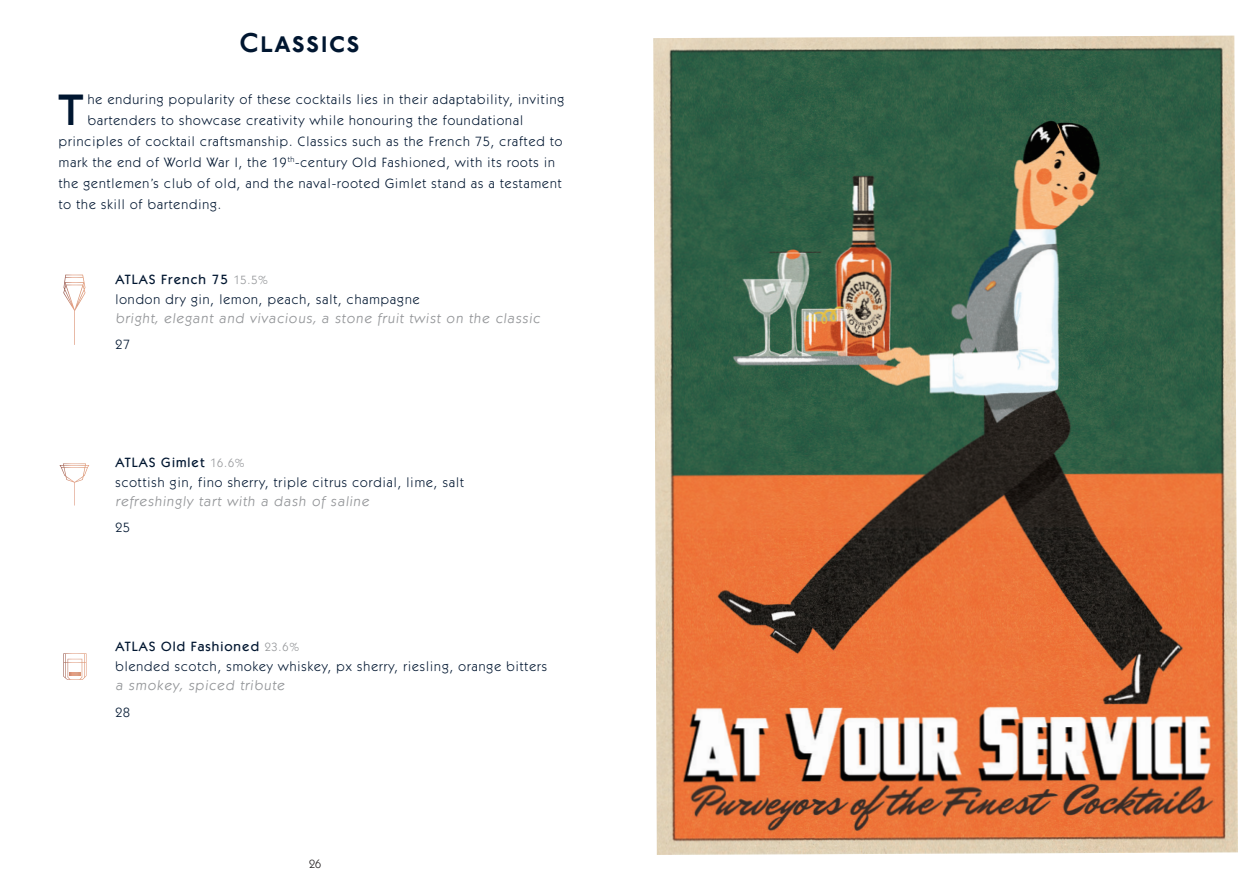
<style>
.page{position:relative;width:1259px;height:893px;background:#fff}
.page>*{position:absolute;margin:0;border:0;box-sizing:border-box;transform-origin:0 0}
.Section_Box_-_Text{font:600 43.5px "P22 Underground";color:#001630}
.t1{font:27px "P22 Underground Dm S";letter-spacing:.05em;color:#001630}
.Section_Box_-_Text-2{font:13.5px "ITC Kabel Std";letter-spacing:.075em;color:#001630}
.F_B_Title__Sentence_Case{font:13.5px "ITC Kabel Std";letter-spacing:.075em;color:#001630}
.F_B_Title__Sentence_Case-2{font:italic 300 13.5px "Koblenz";letter-spacing:.075em;color:#939598}
.F_B_Title__Sentence_Case-3{font:500 13.5px "ITC Kabel Std";letter-spacing:.075em;color:#001630}
.t2{font:12px "ITC Kabel Std";color:#231f20}
.s1{font-weight:400;font-size:12px;color:#939598}
</style>
<div class="page">
<svg style="left:63px;top:653px;width:24px;height:27px"></svg>
<svg style="left:59px;top:463px;width:30px;height:42px"></svg>
<svg style="left:63px;top:275px;width:22px;height:70px"></svg>
<img style="left:653px;top:36px;width:585px;height:819px">
<p class="t1" style="left:239px;top:28px;width:122px">CLASSICS</p>
<p class="Section_Box_-_Text" style="left:57px;top:85px;width:28px">T</p>
<p class="Section_Box_-_Text-2" style="left:88px;top:91px;width:478px">he enduring popularity of these cocktails lies in their adaptability, inviting</p>
<p class="Section_Box_-_Text-2" style="left:88px;top:112px;width:437px">bartenders to showcase creativity while honouring the foundational</p>
<p class="Section_Box_-_Text-2" style="left:59px;top:133px;width:505px">principles of cocktail craftsmanship. Classics such as the French 75, crafted to</p>
<p class="Section_Box_-_Text-2" style="left:59px;top:154px;width:498px">mark the end of World War I, the 19<sup>th</sup>-century Old Fashioned, with its roots in</p>
<p class="Section_Box_-_Text-2" style="left:59px;top:175px;width:504px">the gentlemen’s club of old, and the naval-rooted Gimlet stand as a testament</p>
<p class="Section_Box_-_Text-2" style="left:59px;top:196px;width:164px">to the skill of bartending.</p>
<p class="F_B_Title__Sentence_Case-3" style="left:115px;top:272px;width:154px">ATLAS French 75 <span class="s1">15.5%</span></p>
<p class="F_B_Title__Sentence_Case" style="left:115px;top:291px;width:306px">london dry gin, lemon, peach, salt, champagne</p>
<p class="F_B_Title__Sentence_Case-2" style="left:115px;top:310px;width:426px">bright, elegant and vivacious, a stone fruit twist on the classic</p>
<p class="F_B_Title__Sentence_Case" style="left:115px;top:336px;width:16px">27</p>
<p class="F_B_Title__Sentence_Case-3" style="left:115px;top:455px;width:131px">ATLAS Gimlet <span class="s1">16.6%</span></p>
<p class="F_B_Title__Sentence_Case" style="left:115px;top:474px;width:350px">scottish gin, fino sherry, triple citrus cordial, lime, salt</p>
<p class="F_B_Title__Sentence_Case-2" style="left:115px;top:493px;width:255px">refreshingly tart with a dash of saline</p>
<p class="F_B_Title__Sentence_Case" style="left:115px;top:519px;width:16px">25</p>
<p class="F_B_Title__Sentence_Case-3" style="left:115px;top:639px;width:185px">ATLAS Old Fashioned <span class="s1">23.6%</span></p>
<p class="F_B_Title__Sentence_Case" style="left:115px;top:658px;width:433px">blended scotch, smokey whiskey, px sherry, riesling, orange bitters</p>
<p class="F_B_Title__Sentence_Case-2" style="left:115px;top:677px;width:171px">a smokey, spiced tribute</p>
<p class="F_B_Title__Sentence_Case" style="left:115px;top:705px;width:16px">28</p>
<p class="t2" style="left:309px;top:856px;width:13px">26</p>
</div>
